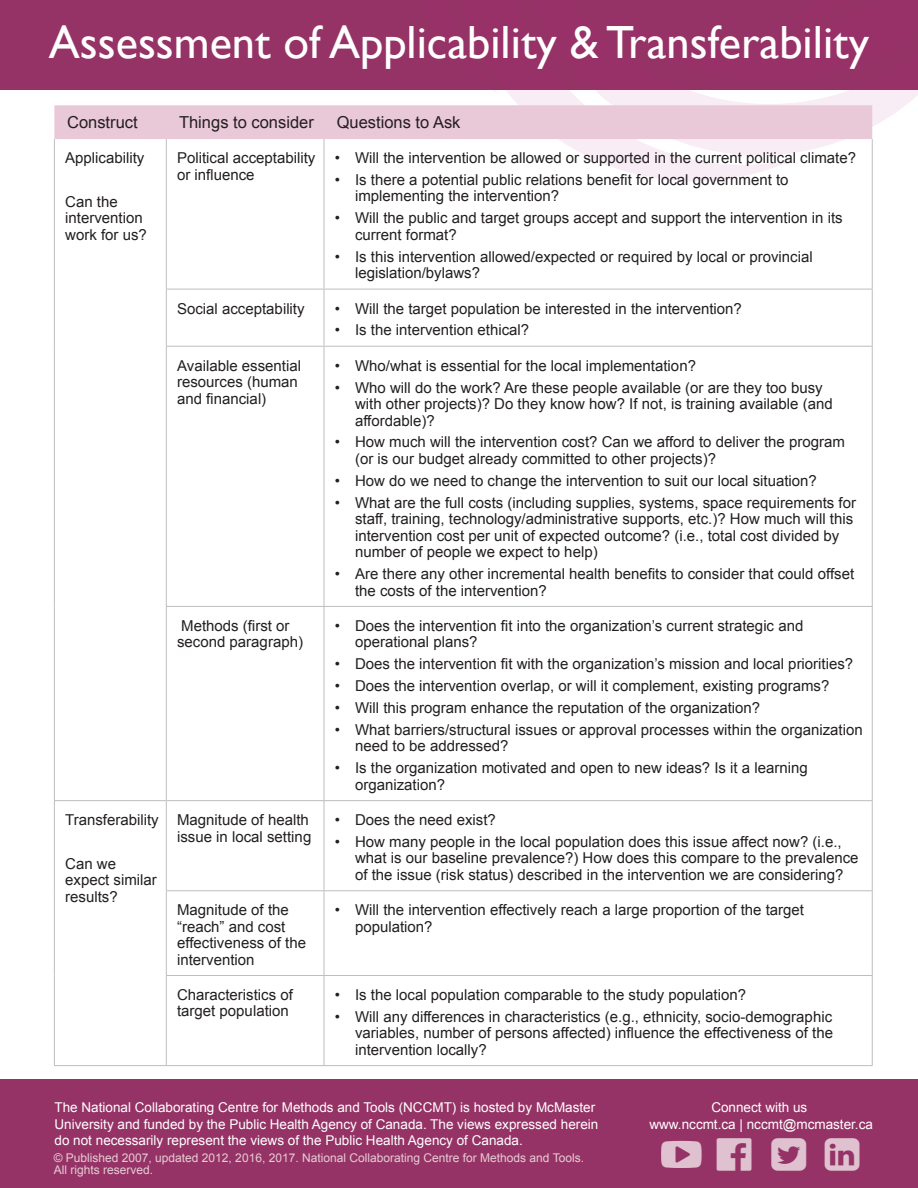
<style>
.page{position:relative;width:918px;height:1188px;background:#fff}
.page>*{position:absolute;margin:0;border:0;box-sizing:border-box;transform-origin:0 0}
.t1{font:46.5px "Gill Sans";color:#fff}
.Product_decsription{font:16.5px "Arial";color:#231f20}
.Product_decsription-2{font:15px/16.5px "Arial";color:#231f20}
.t2{font:13.5px/16.2px "Arial";color:#fff;text-align:center}
.Product_decsription-3{font:12px "Arial";color:#e6ccd5}
</style>
<div class="page">
<div style="left:0;top:0;width:918px;height:90px;background:#963366"></div>
<svg style="left:506px;top:90px;width:412px;height:91px"></svg>
<div style="left:0;top:1079px;width:918px;height:109px;background:#963366"></div>
<div style="left:54px;top:105px;width:818px;height:34px;background:#e9c8d8"></div>
<hr style="left:166px;top:139px;width:1px;height:150px;background:#bdbec0">
<hr style="left:166px;top:289px;width:1px;height:57px;background:#bdbec0">
<hr style="left:166px;top:346px;width:158px;height:1px;background:#bdbec0">
<hr style="left:166px;top:347px;width:1px;height:259px;background:#bdbec0">
<hr style="left:324px;top:346px;width:549px;height:1px;background:#bdbec0">
<hr style="left:166px;top:606px;width:158px;height:1px;background:#bdbec0">
<hr style="left:166px;top:607px;width:1px;height:193px;background:#bdbec0">
<hr style="left:324px;top:606px;width:549px;height:1px;background:#bdbec0">
<hr style="left:166px;top:800px;width:158px;height:1px;background:#bdbec0">
<hr style="left:166px;top:801px;width:1px;height:89px;background:#bdbec0">
<hr style="left:324px;top:800px;width:549px;height:1px;background:#bdbec0">
<hr style="left:166px;top:890px;width:158px;height:1px;background:#bdbec0">
<hr style="left:166px;top:891px;width:1px;height:84px;background:#bdbec0">
<hr style="left:324px;top:890px;width:549px;height:1px;background:#bdbec0">
<hr style="left:166px;top:975px;width:158px;height:1px;background:#bdbec0">
<hr style="left:166px;top:976px;width:1px;height:89px;background:#bdbec0">
<hr style="left:324px;top:975px;width:549px;height:1px;background:#bdbec0">
<hr style="left:166px;top:1065px;width:158px;height:1px;background:#bdbec0">
<hr style="left:324px;top:1065px;width:549px;height:1px;background:#bdbec0">
<hr style="left:324px;top:139px;width:1px;height:150px;background:#bdbec0">
<hr style="left:872px;top:139px;width:1px;height:150px;background:#bdbec0">
<hr style="left:166px;top:289px;width:158px;height:1px;background:#bdbec0">
<hr style="left:324px;top:289px;width:549px;height:1px;background:#bdbec0">
<hr style="left:324px;top:289px;width:1px;height:57px;background:#bdbec0">
<hr style="left:872px;top:289px;width:1px;height:57px;background:#bdbec0">
<hr style="left:324px;top:347px;width:1px;height:259px;background:#bdbec0">
<hr style="left:872px;top:347px;width:1px;height:259px;background:#bdbec0">
<hr style="left:324px;top:607px;width:1px;height:193px;background:#bdbec0">
<hr style="left:872px;top:607px;width:1px;height:193px;background:#bdbec0">
<hr style="left:324px;top:801px;width:1px;height:89px;background:#bdbec0">
<hr style="left:872px;top:801px;width:1px;height:89px;background:#bdbec0">
<hr style="left:324px;top:891px;width:1px;height:84px;background:#bdbec0">
<hr style="left:872px;top:891px;width:1px;height:84px;background:#bdbec0">
<hr style="left:324px;top:976px;width:1px;height:89px;background:#bdbec0">
<hr style="left:872px;top:976px;width:1px;height:89px;background:#bdbec0">
<hr style="left:54px;top:139px;width:1px;height:150px;background:#bdbec0">
<hr style="left:54px;top:289px;width:1px;height:57px;background:#bdbec0">
<hr style="left:54px;top:346px;width:1px;height:260px;background:#bdbec0">
<hr style="left:54px;top:606px;width:1px;height:194px;background:#bdbec0">
<hr style="left:54px;top:800px;width:112px;height:1px;background:#bdbec0">
<hr style="left:54px;top:801px;width:1px;height:90px;background:#bdbec0">
<hr style="left:54px;top:891px;width:1px;height:84px;background:#bdbec0">
<hr style="left:54px;top:975px;width:1px;height:90px;background:#bdbec0">
<hr style="left:54px;top:1065px;width:112px;height:1px;background:#bdbec0">
<p class="t1" style="left:49px;top:15px;width:822px">Assessment of Applicability &amp; Transferability</p>
<p class="Product_decsription" style="left:67px;top:112px;width:72px">Construct</p>
<p class="Product_decsription" style="left:179px;top:112px;width:136px">Things to consider</p>
<p class="Product_decsription" style="left:337px;top:112px;width:125px">Questions to Ask</p>
<p class="Product_decsription-2" style="left:65px;top:150px;width:81px">Applicability</p>
<p class="Product_decsription-2" style="left:65px;top:194px;width:83px">Can the intervention work for us?</p>
<p class="Product_decsription-2" style="left:177px;top:150px;width:140px">Political acceptability or influence</p>
<p class="Product_decsription-2" style="left:335px;top:150px;width:523px">• Will the intervention be allowed or supported in the current political climate?</p>
<p class="Product_decsription-2" style="left:355px;top:172px;width:435px;text-indent:-20px">• Is there a potential public relations benefit for local government to implementing the intervention?</p>
<p class="Product_decsription-2" style="left:355px;top:210px;width:489px;text-indent:-20px">• Will the public and target groups accept and support the intervention in its current format?</p>
<p class="Product_decsription-2" style="left:355px;top:248px;width:459px;text-indent:-20px">• Is this intervention allowed/expected or required by local or provincial legislation/bylaws?</p>
<p class="Product_decsription-2" style="left:177px;top:300px;width:129px">Social acceptability</p>
<p class="Product_decsription-2" style="left:335px;top:300px;width:409px">• Will the target population be interested in the intervention?</p>
<p class="Product_decsription-2" style="left:335px;top:322px;width:196px">• Is the intervention ethical?</p>
<p class="Product_decsription-2" style="left:177px;top:357px;width:125px">Available essential resources (human and financial)</p>
<p class="Product_decsription-2" style="left:335px;top:357px;width:363px">• Who/what is essential for the local implementation?</p>
<p class="Product_decsription-2" style="left:355px;top:379px;width:479px;text-indent:-20px">• Who will do the work? Are these people available (or are they too busy with other projects)? Do they know how? If not, is training available (and affordable)?</p>
<p class="Product_decsription-2" style="left:355px;top:434px;width:491px;text-indent:-20px">• How much will the intervention cost? Can we afford to deliver the program (or is our budget already committed to other projects)?</p>
<p class="Product_decsription-2" style="left:335px;top:472px;width:484px">• How do we need to change the intervention to suit our local situation?</p>
<p class="Product_decsription-2" style="left:355px;top:494px;width:503px;text-indent:-20px">• What are the full costs (including supplies, systems, space requirements for staff, training, technology/administrative supports, etc.)? How much will this intervention cost per unit of expected outcome? (i.e., total cost divided by number of people we expect to help)</p>
<p class="Product_decsription-2" style="left:355px;top:566px;width:501px;text-indent:-20px">• Are there any other incremental health benefits to consider that could offset the costs of the intervention?</p>
<p class="Product_decsription-2" style="left:65px;top:812px;width:95px">Transferability</p>
<p class="Product_decsription-2" style="left:65px;top:856px;width:93px">Can we expect similar results?</p>
<p class="Product_decsription-2" style="left:177px;top:617px;width:127px">Methods (first or second paragraph)</p>
<p class="Product_decsription-2" style="left:355px;top:617px;width:450px;text-indent:-20px">• Does the intervention fit into the organization’s current strategic and operational plans?</p>
<p class="Product_decsription-2" style="left:335px;top:656px;width:520px">• Does the intervention fit with the organization’s mission and local priorities?</p>
<p class="Product_decsription-2" style="left:335px;top:678px;width:496px">• Does the intervention overlap, or will it complement, existing programs?</p>
<p class="Product_decsription-2" style="left:335px;top:700px;width:427px">• Will this program enhance the reputation of the organization?</p>
<p class="Product_decsription-2" style="left:355px;top:722px;width:509px;text-indent:-20px">• What barriers/structural issues or approval processes within the organization need to be addressed?</p>
<p class="Product_decsription-2" style="left:355px;top:760px;width:454px;text-indent:-20px">• Is the organization motivated and open to new ideas? Is it a learning organization?</p>
<p class="Product_decsription-2" style="left:177px;top:812px;width:136px">Magnitude of health issue in local setting</p>
<p class="Product_decsription-2" style="left:335px;top:812px;width:163px">• Does the need exist?</p>
<p class="Product_decsription-2" style="left:355px;top:834px;width:505px;text-indent:-20px">• How many people in the local population does this issue affect now? (i.e., what is our baseline prevalence?) How does this compare to the prevalence of the issue (risk status) described in the intervention we are considering?</p>
<p class="Product_decsription-2" style="left:177px;top:902px;width:130px">Magnitude of the “reach” and cost effectiveness of the intervention</p>
<p class="Product_decsription-2" style="left:355px;top:902px;width:451px;text-indent:-20px">• Will the intervention effectively reach a large proportion of the target population?</p>
<p class="Product_decsription-2" style="left:177px;top:987px;width:117px">Characteristics of target population</p>
<p class="Product_decsription-2" style="left:335px;top:987px;width:413px">• Is the local population comparable to the study population?</p>
<p class="Product_decsription-2" style="left:355px;top:1008px;width:480px;text-align:justify;text-indent:-20px">• Will any differences in characteristics (e.g., ethnicity, socio-demographic variables, number of persons affected) influence the effectiveness of the intervention locally?</p>
<p class="t2" style="left:55px;top:1100px;width:545px;text-align:left">The National Collaborating Centre for Methods and Tools (NCCMT) is hosted by McMaster<br>University and funded by the Public Health Agency of Canada. The views expressed herein do not necessarily represent the views of the Public Health Agency of Canada.</p>
<p class="Product_decsription-3" style="left:54px;top:1150px;width:532px">© Published 2007, updated 2012, 2016, 2017. National Collaborating Centre for Methods and Tools.</p>
<p class="Product_decsription-3" style="left:54px;top:1162px;width:101px">All rights reserved.</p>
<p class="t2" style="left:649px;top:1100px;width:225px">Connect with us<br>www.nccmt.ca | nccmt@mcmaster.ca</p>
</div>
